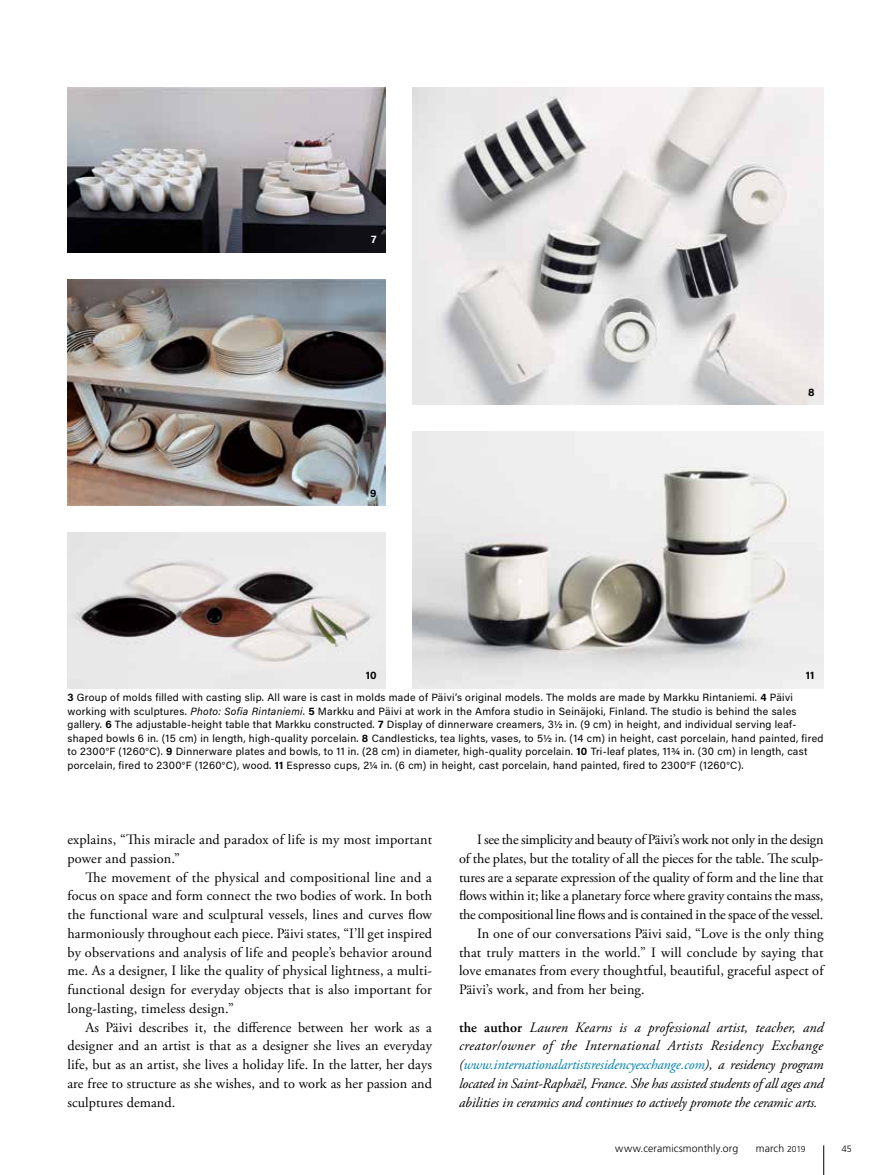
<style>
.page{position:relative;width:891px;height:1175px;background:#fff}
.page>*{position:absolute;margin:0;border:0;box-sizing:border-box;transform-origin:0 0}
.t1{font:14.25px/18.8px "Adobe Garamond Pro";letter-spacing:.005em;color:#000;text-align:justify}
.t2{font:italic 14.25px/18.8px "Adobe Garamond Pro";letter-spacing:-.01em;color:#000;text-align:justify}
.t3{font:14.25px "Adobe Garamond Pro";letter-spacing:-.015em;color:#000}
.t4{font:14.25px "Adobe Garamond Pro";letter-spacing:-.02em;color:#000}
.t5{font:10.5px/13.5px "Acumin Pro";letter-spacing:.03em;color:#000}
.t6{font:300 10.5px "Frutiger";letter-spacing:.01em;color:#000}
.t7{font:700 10.5px "Acumin Pro";color:#000}
.t8{font:700 10.5px "Acumin Pro";color:#fff}
.t9{font:300 9.15px "Frutiger";color:#000}
.s1{font-weight:700}
.s2{font-style:italic}
.s3{font-weight:600;font-style:normal}
.s4{color:#0080ae}
.s5{font-size:8.55px}
</style>
<div class="page">
<svg style="left:823px;top:1145px;width:1px;height:29px"></svg>
<img style="left:68px;top:279px;width:317px;height:226px">
<img style="left:68px;top:532px;width:318px;height:156px">
<img style="left:68px;top:87px;width:318px;height:165px">
<img style="left:412px;top:87px;width:412px;height:317px">
<img style="left:412px;top:431px;width:412px;height:257px">
<p class="t8" style="left:371px;top:232px;width:7px">7</p>
<p class="t7" style="left:370px;top:485px;width:8px">9</p>
<p class="t7" style="left:808px;top:384px;width:8px">8</p>
<p class="t7" style="left:366px;top:668px;width:12px">10</p>
<p class="t7" style="left:806px;top:668px;width:10px">11</p>
<p class="t5" style="left:67px;top:690px;width:758px"><span class="s1">3</span> Group of molds filled with casting slip. All ware is cast in molds made of Päivi’s original models. The molds are made by Markku Rintaniemi. <span class="s1">4</span> Päivi working with sculptures. <span class="s2">Photo: Sofia Rintaniemi</span>. <span class="s1">5</span> Markku and Päivi at work in the Amfora studio in Seinäjoki, Finland. The studio is behind the sales gallery. <span class="s1">6</span> The adjustable-height table that Markku constructed. <span class="s1">7</span> Display of dinnerware creamers, 3½ in. (9 cm) in height, and individual serving leaf&shy;shaped bowls 6 in. (15 cm) in length, high-quality porcelain. <span class="s1">8</span> Candlesticks, tea lights, vases, to 5½ in. (14 cm) in height, cast porcelain, hand painted, fired to 2300°F (1260°C). <span class="s1">9</span> Dinnerware plates and bowls, to 11 in. (28 cm) in diameter, high-quality porcelain. <span class="s1">10</span> Tri-leaf plates, 11¾ in. (30 cm) in length, cast porcelain, fired to 2300°F (1260°C), wood. <span class="s1">11</span> Espresso cups, 2¼ in. (6 cm) in height, cast porcelain, hand painted, fired to 2300°F (1260°C).</p>
<p class="t1" style="left:68px;top:830px;width:366px">explains, “This miracle and paradox of life is my most important power and passion.”</p>
<p class="t1" style="left:68px;top:868px;width:366px;text-indent:18px">The movement of the physical and compositional line and a focus on space and form connect the two bodies of work. In both the functional ware and sculptural vessels, lines and curves flow harmoniously throughout each piece. Päivi states, “I’ll get inspired by observations and analysis of life and people’s behavior around me. As a designer, I like the quality of physical lightness, a multi&shy;functional design for everyday objects that is also important for long-lasting, timeless design.”</p>
<p class="t1" style="left:68px;top:1018px;width:366px;text-indent:18px">As Päivi describes it, the difference between her work as a designer and an artist is that as a designer she lives an everyday life, but as an artist, she lives a holiday life. In the latter, her days are free to structure as she wishes, and to work as her passion and sculptures demand.</p>
<p class="t4" style="left:477px;top:831px;width:348px">I see the simplicity and beauty of Päivi’s work not only in the design</p>
<p class="t1" style="left:459px;top:849px;width:366px">of the plates, but the totality of all the pieces for the table. The sculp-</p>
<p class="t1" style="left:459px;top:868px;width:366px">tures are a separate expression of the quality of form and the line that</p>
<p class="t1" style="left:459px;top:887px;width:366px">flows within it; like a planetary force where gravity contains the mass,</p>
<p class="t3" style="left:459px;top:906px;width:366px">the compositional line flows and is contained in the space of the vessel.</p>
<p class="t1" style="left:477px;top:924px;width:348px">In one of our conversations Päivi said, “Love is the only thing</p>
<p class="t1" style="left:459px;top:943px;width:366px">that truly matters in the world.” I will conclude by saying that</p>
<p class="t1" style="left:459px;top:962px;width:366px">love emanates from every thoughtful, beautiful, graceful aspect of</p>
<p class="t1" style="left:459px;top:980px;width:187px">Päivi’s work, and from her being.</p>
<p class="t2" style="left:459px;top:1018px;width:366px"><span class="s3">the author</span> Lauren Kearns is a professional artist, teacher, and creator/owner of the International Artists Residency Exchange (<span class="s4">www.internationalartistsresidencyexchange.com</span>), a residency program located in Saint-Raphaël, France. She has assisted students of all ages and abilities in ceramics and continues to actively promote the ceramic arts.</p>
<p class="t6" style="left:615px;top:1142px;width:125px">www.ceramicsmonthly.org</p>
<p class="t6" style="left:756px;top:1142px;width:51px">march <span class="s5">2019</span></p>
<p class="t9" style="left:842px;top:1143px;width:12px">45</p>
</div>
